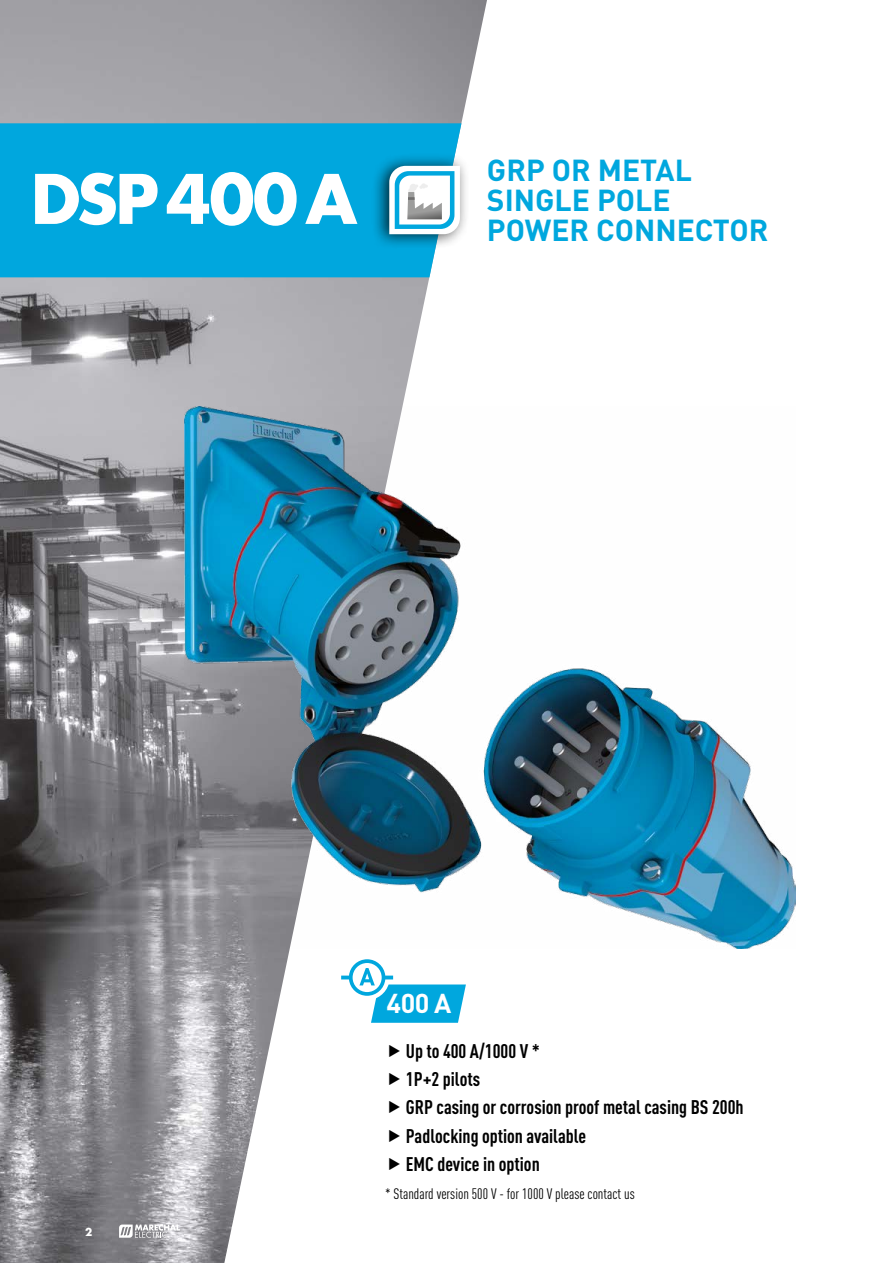
<style>
.page{position:relative;width:893px;height:1263px;background:#fff}
.page>*{position:absolute;margin:0;border:0;box-sizing:border-box;transform-origin:0 0}
.t1{font:700 75px "Futura T";letter-spacing:-.04em;color:#fff}
.t2{font:700 30px/30px "DIN";color:#00a7de}
.t3{font:700 27px "DIN";color:#fff}
.t4{font:700 19.5px/28.2px "DIN Cond";color:#000}
.t5{font:15px "DIN Cond";color:#000}
.t6{font:700 12px "Futura T";color:#fff}
</style>
<div class="page">
<img style="left:0;top:0;width:487px;height:1263px">
<div style="left:0;top:123px;width:461px;height:154px;background:#00a7de"></div>
<div style="left:371px;top:153px;width:99px;height:96px;background:#000;opacity:.75"></div>
<svg style="left:389px;top:166px;width:71px;height:68px"></svg>
<svg style="left:337px;top:955px;width:129px;height:68px"></svg>
<svg style="left:119px;top:1224px;width:61px;height:14px"></svg>
<img style="left:184px;top:407px;width:612px;height:541px">
<svg style="left:389px;top:1044px;width:11px;height:13px"></svg>
<svg style="left:389px;top:1073px;width:11px;height:12px"></svg>
<svg style="left:389px;top:1101px;width:11px;height:12px"></svg>
<svg style="left:389px;top:1129px;width:11px;height:13px"></svg>
<svg style="left:389px;top:1157px;width:11px;height:13px"></svg>
<h1 class="t1" style="left:30px;top:155px;width:330px">DSP 400 A</h1>
<h2 class="t2" style="left:487px;top:154px;width:283px">GRP OR METAL<br>SINGLE POLE<br>POWER CONNECTOR</h2>
<p class="t6" style="left:85px;top:1224px;width:9px">2</p>
<h3 class="t3" style="left:387px;top:986px;width:66px">400 A</h3>
<p class="t4" style="left:406px;top:1036px;width:339px">Up to 400 A/1000 V *<br>1P+2 pilots<br>GRP casing or corrosion proof metal casing BS 200h<br>Padlocking option available<br>EMC device in option</p>
<p class="t5" style="left:385px;top:1185px;width:251px">* Standard version 500 V - for 1000 V please contact us</p>
</div>
